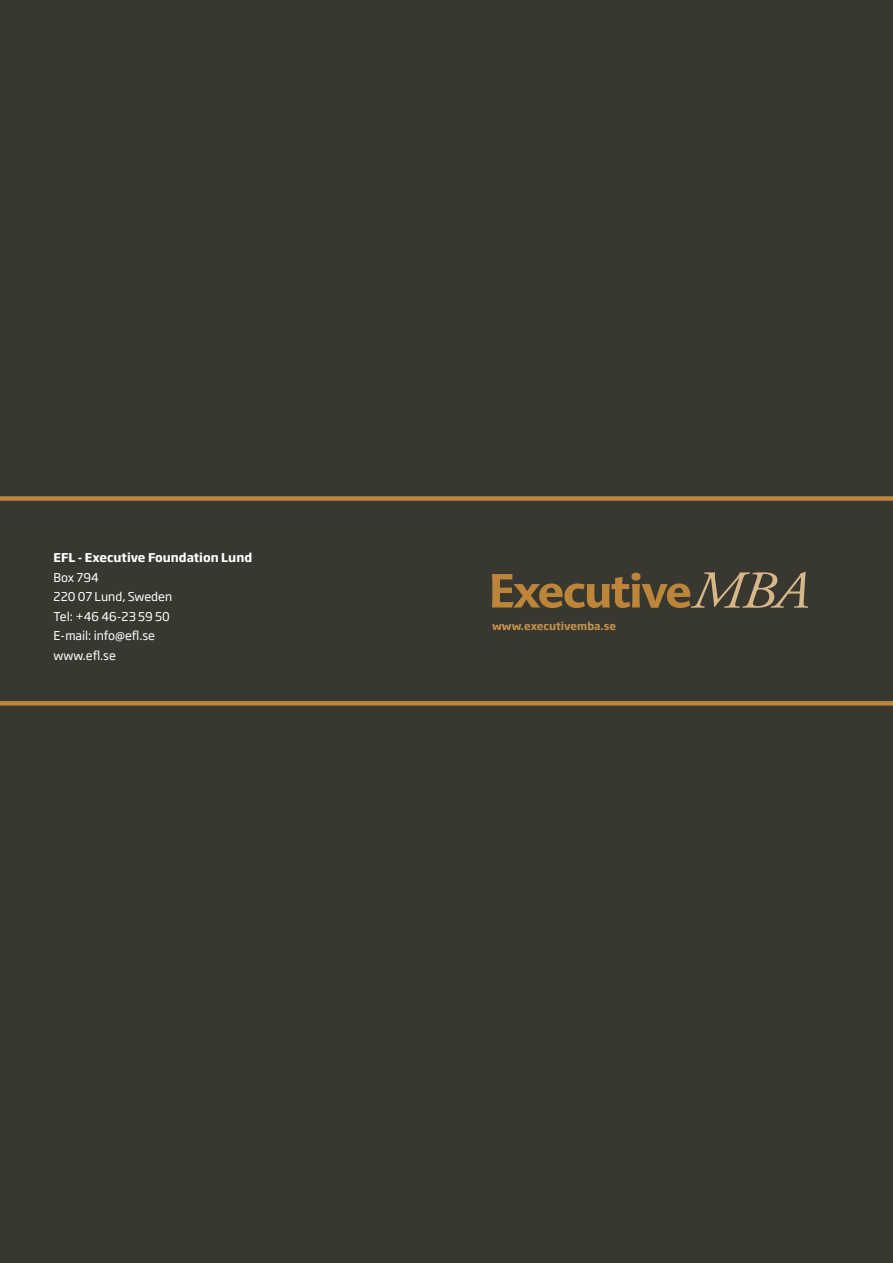
<style>
.page{position:relative;width:893px;height:1263px;background:#383830}
.page>*{position:absolute;margin:0;border:0;box-sizing:border-box;transform-origin:0 0}
.t1{font:12px/19.5px "Soho Gothic Pro";color:#fff}
.t2{font:700 12px "Soho Gothic Pro";color:#fff}
.t3{font:700 10.5px "Soho Gothic Pro";color:#c3904b}
</style>
<div class="page">
<svg style="left:492px;top:572px;width:316px;height:36px"></svg>
<div style="left:0;top:496px;width:893px;height:5px;background:#bc8539"></div>
<hr style="left:0;top:701px;width:893px;height:4px;background:#bc8539">
<p class="t2" style="left:54px;top:548px;width:200px">EFL - Executive Foundation Lund</p>
<p class="t1" style="left:54px;top:567px;width:120px">Box 794<br>220 07 Lund, Sweden<br>Tel: +46 46-23 59 50<br>E-mail: info@efl.se www.efl.se</p>
<p class="t3" style="left:492px;top:618px;width:126px">www.executivemba.se</p>
</div>
